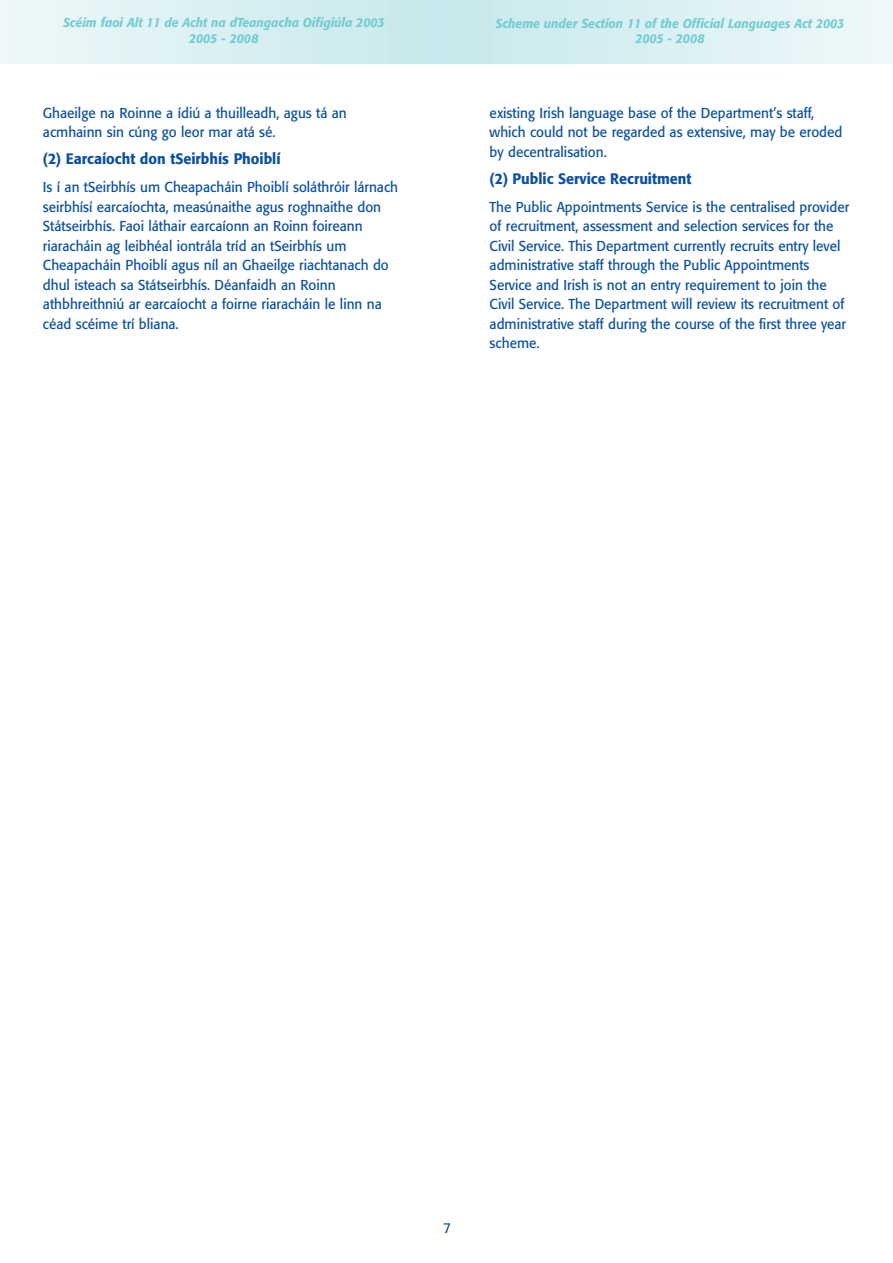
<style>
.page{position:relative;width:893px;height:1263px;background:#fff}
.page>*{position:absolute;margin:0;border:0;box-sizing:border-box;transform-origin:0 0}
.t1{font:500 15px "Formata";color:#0a4fa2;scale:.95 1}
.t2{font:14.25px/19.5px "Formata";color:#0a4fa2;scale:.95 1}
.t3{font:italic 500 12.75px/15.9px "Formata";color:#73ccd3;text-align:center;scale:.95 1}
</style>
<div class="page">
<svg style="left:0;top:0;width:892px;height:64px;background:#daf0f2"></svg>
<p class="t3" style="left:63px;top:16px;width:340px">Scéim faoi Alt 11 de Acht na dTeangacha Oifigiúla 2003<br>2005 - 2008</p>
<p class="t3" style="left:495px;top:17px;width:368px;line-height:15px">Scheme under Section 11 of the Official Languages Act 2003<br>2005 - 2008</p>
<p class="t2" style="left:43px;top:104px;width:321px">Ghaeilge na Roinne a ídiú a thuilleadh, agus tá an acmhainn sin cúng go leor mar atá sé.</p>
<p class="t1" style="left:43px;top:152px;width:252px">(2) Earcaíocht don tSeirbhís Phoiblí</p>
<p class="t2" style="left:43px;top:179px;width:375px">Is í an tSeirbhís um Cheapacháin Phoiblí soláthróir lárnach seirbhísí earcaíochta, measúnaithe agus roghnaithe don Státseirbhís. Faoi láthair earcaíonn an Roinn foireann riaracháin ag leibhéal iontrála tríd an tSeirbhís um Cheapacháin Phoiblí agus níl an Ghaeilge riachtanach do dhul isteach sa Státseirbhís. Déanfaidh an Roinn athbhreithniú ar earcaíocht a foirne riaracháin le linn na céad scéime trí bliana.</p>
<p class="t2" style="left:489px;top:104px;width:373px">existing Irish language base of the Department’s staff, which could not be regarded as extensive, may be eroded by decentralisation.</p>
<p class="t1" style="left:489px;top:172px;width:214px">(2) Public Service Recruitment</p>
<p class="t2" style="left:489px;top:198px;width:380px">The Public Appointments Service is the centralised provider of recruitment, assessment and selection services for the Civil Service. This Department currently recruits entry level administrative staff through the Public Appointments Service and Irish is not an entry requirement to join the Civil Service. The Department will review its recruitment of administrative staff during the course of the first three year scheme.</p>
<p class="t2" style="left:443px;top:1220px;width:10px">7</p>
</div>
